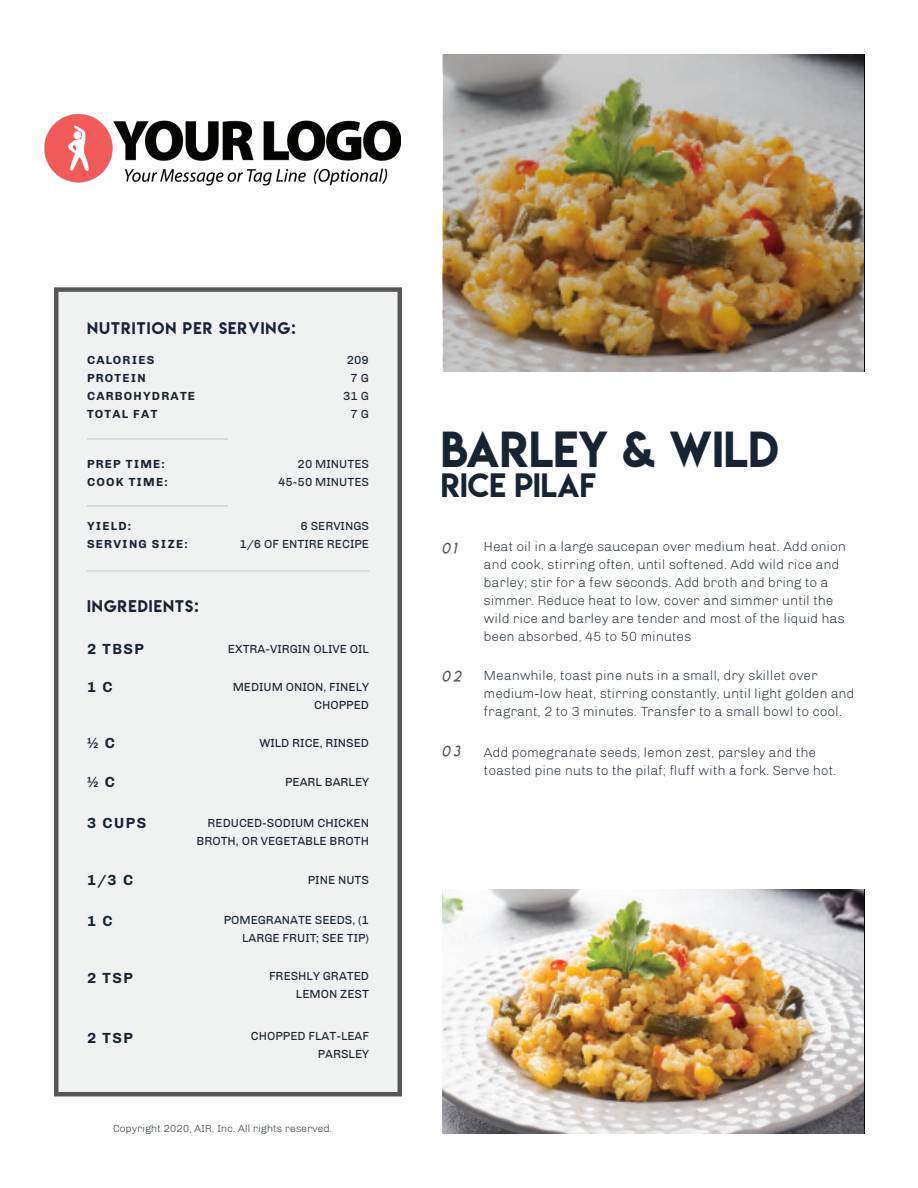
<style>
.page{position:relative;width:918px;height:1188px;background:#fff}
.page>*{position:absolute;margin:0;border:0;box-sizing:border-box;transform-origin:0 0}
.t1{font:45px "Lemon Milk";color:#182431}
.t2{font:30px "Lemon Milk";color:#182431}
.t3{font:15px "Lemon Milk";letter-spacing:.075em;color:#182431}
.t4{font:700 15px "Chivo";letter-spacing:.1em;color:#182431}
.t5{font:15px "Lemon Milklightitalic";color:#565656}
.t6{font:300 13.5px/18px "Chivo";color:#182431}
.t7{font:12px/18px "Chivo";color:#182431;text-align:right}
.t8{font:700 12px/18px "Chivo";letter-spacing:.1em;color:#182431}
.t9{font:300 10.5px "Chivo";color:#182431}
</style>
<div class="page">
<div style="left:54px;top:287px;width:348px;height:809px;background:#f0f1f1"></div>
<hr style="left:87px;top:439px;width:141px;height:1px;background:#dcdbda">
<hr style="left:87px;top:571px;width:282px;height:1px;background:#dcdbda">
<hr style="left:87px;top:506px;width:141px;height:1px;background:#dcdbda">
<img style="left:443px;top:54px;width:421px;height:317px">
<img style="left:443px;top:890px;width:421px;height:244px">
<img style="left:44px;top:113px;width:356px;height:73px">
<p class="t3" style="left:87px;top:318px;width:210px">NUTRITION PER SERVING:</p>
<p class="t8" style="left:87px;top:351px;width:110px">CALORIES<br>PROTEIN<br>CARBOHYDRATE<br>TOTAL FAT</p>
<p class="t7" style="left:343px;top:351px;width:27px">209<br>7 G<br>31 G<br>7 G</p>
<p class="t8" style="left:87px;top:455px;width:82px">PREP TIME:<br>COOK TIME:</p>
<p class="t7" style="left:278px;top:455px;width:92px">20 MINUTES<br>45-50 MINUTES</p>
<p class="t8" style="left:87px;top:517px;width:102px">YIELD:<br>SERVING SIZE:</p>
<p class="t7" style="left:239px;top:517px;width:131px">6 SERVINGS<br>1/6 OF ENTIRE RECIPE</p>
<p class="t3" style="left:87px;top:596px;width:113px">INGREDIENTS:</p>
<p class="t4" style="left:87px;top:640px;width:58px">2 TBSP</p>
<p class="t7" style="left:228px;top:640px;width:143px">EXTRA-VIRGIN OLIVE OIL</p>
<p class="t7" style="left:233px;top:678px;width:138px">MEDIUM ONION, FINELY<br>CHOPPED</p>
<p class="t4" style="left:87px;top:678px;width:27px">1 C</p>
<p class="t4" style="left:87px;top:734px;width:30px">½ C</p>
<p class="t7" style="left:259px;top:734px;width:111px">WILD RICE, RINSED</p>
<p class="t4" style="left:87px;top:773px;width:30px">½ C</p>
<p class="t7" style="left:285px;top:773px;width:85px">PEARL BARLEY</p>
<p class="t7" style="left:197px;top:814px;width:174px">REDUCED-SODIUM CHICKEN<br>BROTH, OR VEGETABLE BROTH</p>
<p class="t4" style="left:87px;top:814px;width:61px">3 CUPS</p>
<p class="t4" style="left:87px;top:871px;width:48px">1/3 C</p>
<p class="t7" style="left:308px;top:871px;width:63px">PINE NUTS</p>
<p class="t4" style="left:87px;top:912px;width:27px">1 C</p>
<p class="t7" style="left:224px;top:910px;width:147px">POMEGRANATE SEEDS, (1<br>LARGE FRUIT; SEE TIP)</p>
<p class="t4" style="left:87px;top:969px;width:47px">2 TSP</p>
<p class="t7" style="left:269px;top:967px;width:101px">FRESHLY GRATED<br>LEMON ZEST</p>
<p class="t4" style="left:87px;top:1029px;width:47px">2 TSP</p>
<p class="t7" style="left:251px;top:1027px;width:120px">CHOPPED FLAT-LEAF<br>PARSLEY</p>
<p class="t9" style="left:113px;top:1122px;width:221px">Copyright 2020, AIR, Inc. All rights reserved.</p>
<h1 class="t1" style="left:441px;top:417px;width:339px">BARLEY &amp; WILD</h1>
<h2 class="t2" style="left:441px;top:463px;width:157px">RICE PILAF</h2>
<p class="t5" style="left:442px;top:539px;width:16px">01</p>
<p class="t5" style="left:442px;top:667px;width:21px">02</p>
<p class="t5" style="left:442px;top:742px;width:20px">03</p>
<p class="t6" style="left:484px;top:537px;width:364px">Heat oil in a large saucepan over medium heat. Add onion and cook, stirring often, until softened. Add wild rice and barley; stir for a few seconds. Add broth and bring to a simmer. Reduce heat to low, cover and simmer until the wild rice and barley are tender and most of the liquid has been absorbed, 45 to 50 minutes</p>
<p class="t6" style="left:484px;top:666px;width:372px">Meanwhile, toast pine nuts in a small, dry skillet over medium-low heat, stirring constantly, until light golden and fragrant, 2 to 3 minutes. Transfer to a small bowl to cool.</p>
<p class="t6" style="left:484px;top:744px;width:354px">Add pomegranate seeds, lemon zest, parsley and the toasted pine nuts to the pilaf; fluff with a fork. Serve hot.</p>
</div>
